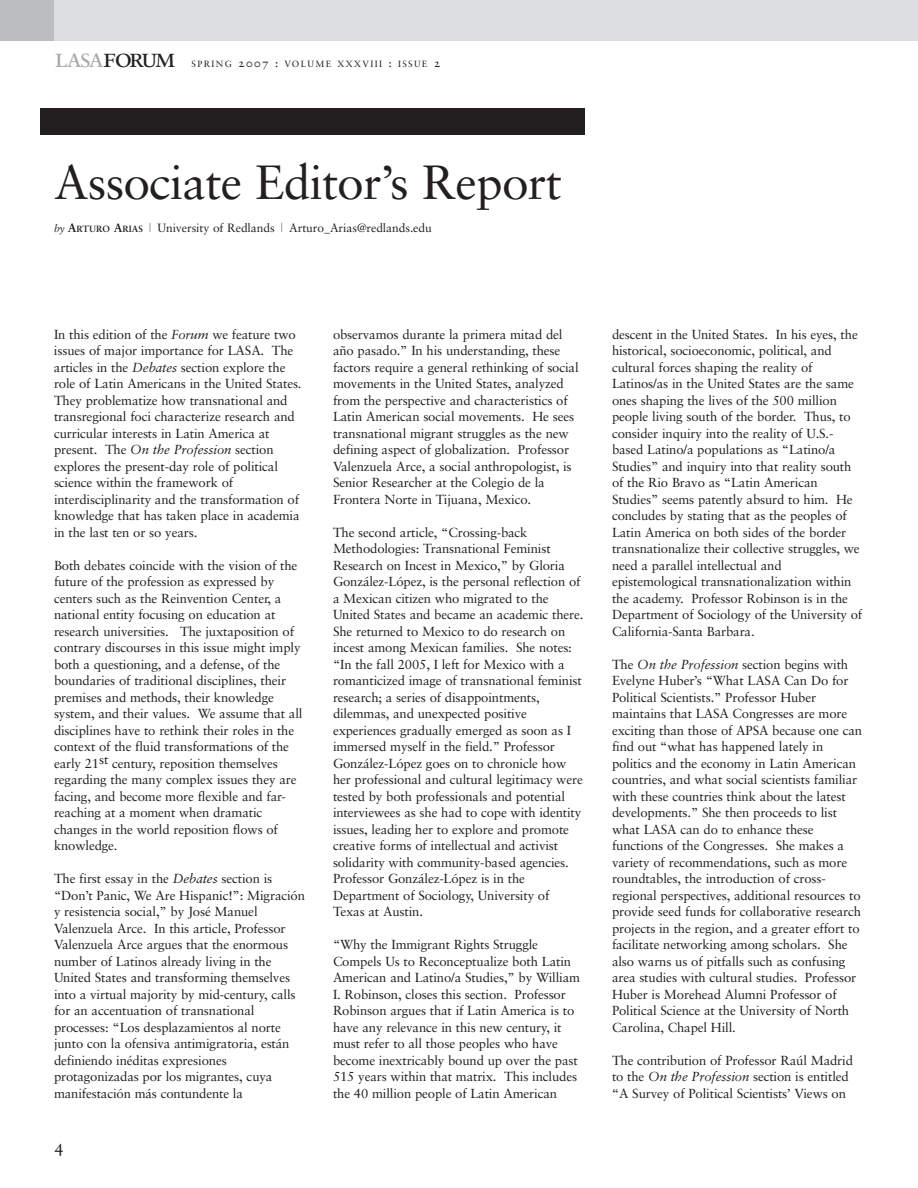
<style>
.page{position:relative;width:918px;height:1188px;background:#fff}
.page>*{position:absolute;margin:0;border:0;box-sizing:border-box;transform-origin:0 0}
.t1{font:48px "Sabon Roman Os F";letter-spacing:-.015em;color:#231f20}
.t2{font:27px "Sabon Roman SC";letter-spacing:-.09em;color:#231f20}
.t3{font:18px "Sabon Roman Os F";color:#231f20}
.t4{font:13.2px/16.5px "Sabon";letter-spacing:-.01em;color:#231f20}
.t5{font:12px "Sabon";letter-spacing:-.005em;color:#231f20;scale:.5 1}
.t6{font:9px "Sabon Roman SC";letter-spacing:.15em;color:#231f20}
.s1{color:#a7a9ac}
.s2{font-size:12px}
.s3{font-family:"Sabon Italic Os F";font-size:10.5px}
.s4{font-weight:700}
.s5{font-weight:700;font-size:9px}
.s6{font-style:italic}
</style>
<div class="page">
<div style="left:0;top:0;width:54px;height:40px;background:#bbbdc0"></div>
<div style="left:54px;top:0;width:864px;height:40px;background:#dcddde"></div>
<div style="left:40px;top:108px;width:545px;height:27px;background:#231f20"></div>
<h2 class="t2" style="left:54px;top:46px;width:123px"><span class="s1">lasa</span>forum</h2>
<p class="t6" style="left:192px;top:60px;width:250px">SPRING <span class="s2">2007 :</span> VOLUME XXXVIII <span class="s2">:</span> ISSUE <span class="s2">2</span></p>
<h1 class="t1" style="left:54px;top:161px;width:509px">Associate Editor’s Report</h1>
<p class="t5" style="left:54px;top:222px;width:757px"><span class="s3">by</span> <span class="s4">A</span><span class="s5">RTURO</span> <span class="s4">A</span><span class="s5">RIAS</span> | University of Redlands | Arturo_Arias@redlands.edu</p>
<p class="t4" style="left:54px;top:327px;width:249px">In this edition of the <span class="s6">Forum</span> we feature two issues of major importance for LASA. The articles in the <span class="s6">Debates</span> section explore the role of Latin Americans in the United States.<br>They problematize how transnational and transregional foci characterize research and curricular interests in Latin America at present. The <span class="s6">On the Profession</span> section explores the present-day role of political science within the framework of interdisciplinarity and the transformation of knowledge that has taken place in academia in the last ten or so years.</p>
<p class="t4" style="left:54px;top:558px;width:250px">Both debates coincide with the vision of the future of the profession as expressed by centers such as the Reinvention Center, a national entity focusing on education at research universities. The juxtaposition of contrary discourses in this issue might imply both a questioning, and a defense, of the boundaries of traditional disciplines, their premises and methods, their knowledge system, and their values. We assume that all disciplines have to rethink their roles in the context of the fluid transformations of the early 21st century, reposition themselves regarding the many complex issues they are facing, and become more flexible and far&shy;reaching at a moment when dramatic changes in the world reposition flows of knowledge.</p>
<p class="t4" style="left:54px;top:872px;width:253px">The first essay in the <span class="s6">Debates</span> section is “Don’t Panic, We Are Hispanic!”: Migración y resistencia social,” by José Manuel Valenzuela Arce. In this article, Professor Valenzuela Arce argues that the enormous number of Latinos already living in the United States and transforming themselves into a virtual majority by mid-century, calls for an accentuation of transnational processes: “Los desplazamientos al norte junto con la ofensiva antimigratoria, están definiendo inéditas expresiones protagonizadas por los migrantes, cuya manifestación más contundente la</p>
<h3 class="t3" style="left:54px;top:1138px;width:12px">4</h3>
<p class="t4" style="left:333px;top:327px;width:247px">observamos durante la primera mitad del año pasado.” In his understanding, these factors require a general rethinking of social movements in the United States, analyzed from the perspective and characteristics of Latin American social movements. He sees transnational migrant struggles as the new defining aspect of globalization. Professor Valenzuela Arce, a social anthropologist, is Senior Researcher at the Colegio de la Frontera Norte in Tijuana, Mexico.</p>
<p class="t4" style="left:333px;top:525px;width:252px">The second article, “Crossing-back Methodologies: Transnational Feminist Research on Incest in Mexico,” by Gloria González-López, is the personal reflection of a Mexican citizen who migrated to the United States and became an academic there.<br>She returned to Mexico to do research on incest among Mexican families. She notes: “In the fall 2005, I left for Mexico with a romanticized image of transnational feminist research; a series of disappointments, dilemmas, and unexpected positive experiences gradually emerged as soon as I immersed myself in the field.” Professor González-López goes on to chronicle how her professional and cultural legitimacy were tested by both professionals and potential interviewees as she had to cope with identity issues, leading her to explore and promote creative forms of intellectual and activist solidarity with community-based agencies.<br>Professor González-López is in the Department of Sociology, University of Texas at Austin.</p>
<p class="t4" style="left:333px;top:938px;width:249px">“Why the Immigrant Rights Struggle Compels Us to Reconceptualize both Latin American and Latino/a Studies,” by William I. Robinson, closes this section. Professor Robinson argues that if Latin America is to have any relevance in this new century, it must refer to all those peoples who have become inextricably bound up over the past 515 years within that matrix. This includes the 40 million people of Latin American</p>
<p class="t4" style="left:612px;top:327px;width:252px">descent in the United States. In his eyes, the historical, socioeconomic, political, and cultural forces shaping the reality of Latinos/as in the United States are the same ones shaping the lives of the 500 million people living south of the border. Thus, to consider inquiry into the reality of U.S.- based Latino/a populations as “Latino/a Studies” and inquiry into that reality south of the Rio Bravo as “Latin American Studies” seems patently absurd to him. He concludes by stating that as the peoples of Latin America on both sides of the border transnationalize their collective struggles, we need a parallel intellectual and epistemological transnationalization within the academy. Professor Robinson is in the Department of Sociology of the University of California-Santa Barbara.</p>
<p class="t4" style="left:612px;top:657px;width:252px">The <span class="s6">On the Profession</span> section begins with Evelyne Huber’s “What LASA Can Do for Political Scientists.” Professor Huber maintains that LASA Congresses are more exciting than those of APSA because one can find out “what has happened lately in politics and the economy in Latin American countries, and what social scientists familiar with these countries think about the latest developments.” She then proceeds to list what LASA can do to enhance these functions of the Congresses. She makes a variety of recommendations, such as more roundtables, the introduction of cross&shy;regional perspectives, additional resources to provide seed funds for collaborative research projects in the region, and a greater effort to facilitate networking among scholars. She also warns us of pitfalls such as confusing area studies with cultural studies. Professor Huber is Morehead Alumni Professor of Political Science at the University of North Carolina, Chapel Hill.</p>
<p class="t4" style="left:612px;top:1053px;width:243px">The contribution of Professor Raúl Madrid to the <span class="s6">On the Profession</span> section is entitled “A Survey of Political Scientists’ Views on</p>
</div>
